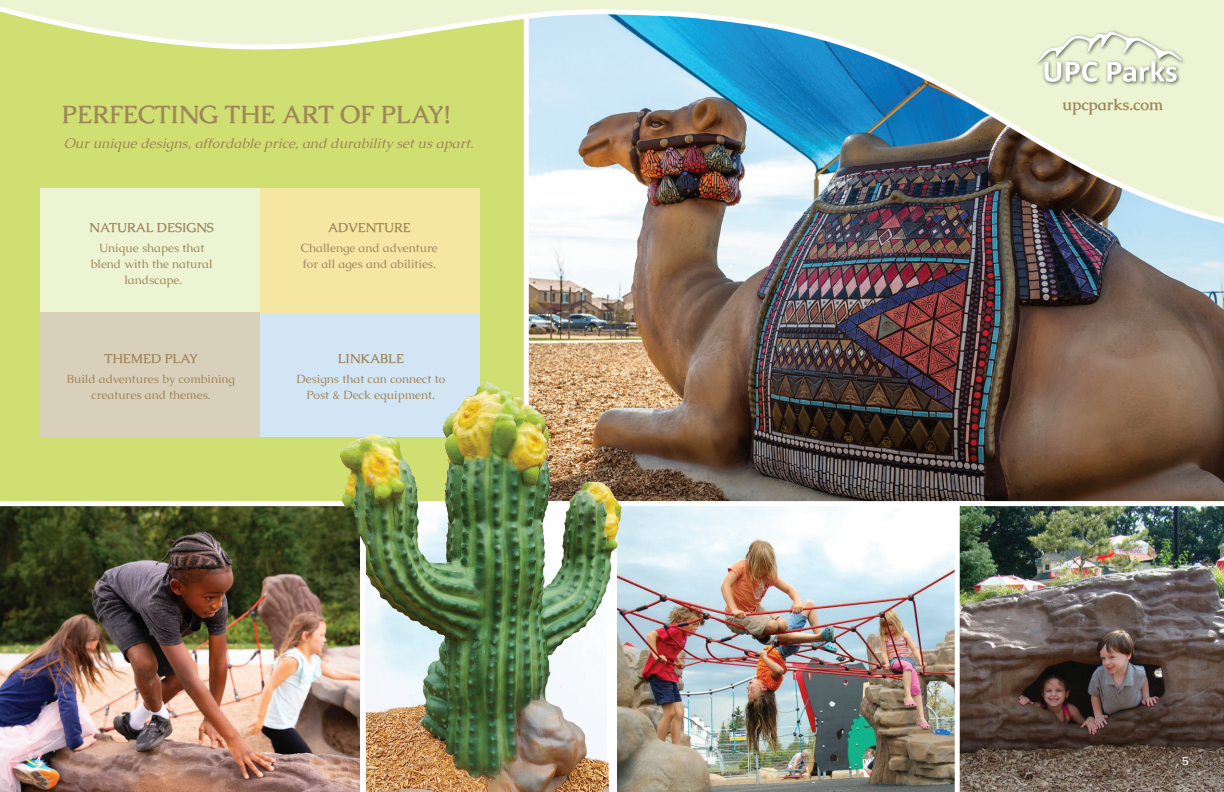
<style>
.page{position:relative;width:1224px;height:792px;background:#fff}
.page>*{position:absolute;margin:0;border:0;box-sizing:border-box;transform-origin:0 0}
.t1{font:700 24.8px "Caudex";color:#9f875a}
.t2{font:700 15.8px "Caudex";color:#9f875a}
.t3{font:italic 13.9px "Caudex";color:#9f875a}
.t4{font:700 12.9px "Caudex";color:#9f875a}
.t5{font:11.9px/16px "Caudex";color:#9f875a;text-align:center}
.t6{font:700 11.9px "Caudex";color:#fff}
</style>
<div class="page">
<img style="left:667px;top:554px;width:288px;height:238px">
<img style="left:959px;top:554px;width:265px;height:238px">
<img style="left:0;top:0;width:1224px;height:554px">
<img style="left:1033px;top:28px;width:4px;height:40px">
<svg style="left:1037px;top:0;width:187px;height:139px;background:#e9f0d1"></svg>
<img style="left:0;top:501px;width:293px;height:291px">
<img style="left:293px;top:324px;width:374px;height:468px">
<h1 class="t1" style="left:62px;top:99px;width:390px">PERFECTING THE ART OF PLAY!</h1>
<p class="t3" style="left:64px;top:134px;width:411px">Our unique designs, affordable price, and durability set us apart.</p>
<p class="t4" style="left:90px;top:219px;width:126px">NATURAL DESIGNS</p>
<p class="t5" style="left:91px;top:240px;width:123px">Unique shapes that blend with the natural landscape.</p>
<p class="t4" style="left:104px;top:350px;width:95px">THEMED PLAY</p>
<p class="t5" style="left:67px;top:371px;width:170px">Build adventures by combining creatures and themes.</p>
<p class="t4" style="left:328px;top:219px;width:84px">ADVENTURE</p>
<p class="t5" style="left:301px;top:240px;width:138px;text-align:left">Challenge and adventure for all ages and abilities.</p>
<p class="t4" style="left:338px;top:350px;width:68px">LINKABLE</p>
<p class="t5" style="left:297px;top:371px;width:150px">Designs that can connect to<br>Post &amp; Deck equipment.</p>
<h2 class="t2" style="left:1062px;top:95px;width:102px">upcparks.com</h2>
<p class="t6" style="left:35px;top:753px;width:8px">4</p>
<p class="t6" style="left:1183px;top:753px;width:8px">5</p>
</div>
